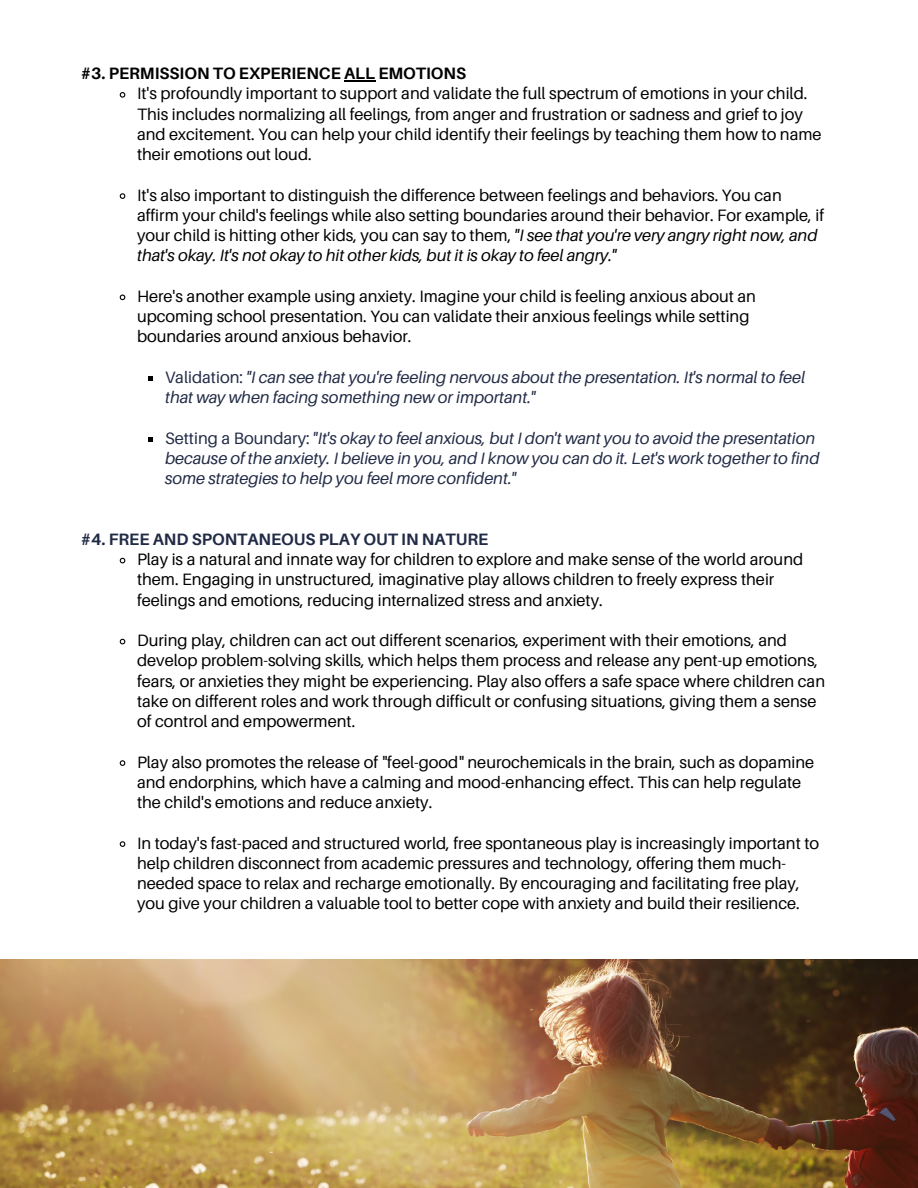
<style>
.page{position:relative;width:918px;height:1188px;background:#fff}
.page>*{position:absolute;margin:0;border:0;box-sizing:border-box;transform-origin:0 0}
.t1{font:16.5px/20.2px "Aileron";color:#000}
.t2{font:italic 16.5px/20.2px "Aileron";color:#222b46}
.t3{font:700 16.5px "Aileron";color:#000}
.t4{font:700 16.5px "Aileron";color:#222b46}
.s1{font-style:italic}
.s2{font-style:normal}
</style>
<div class="page">
<img style="left:0;top:960px;width:918px;height:228px">
<svg style="left:119px;top:92px;width:7px;height:6px"></svg>
<svg style="left:119px;top:193px;width:7px;height:6px"></svg>
<svg style="left:119px;top:294px;width:7px;height:7px"></svg>
<svg style="left:148px;top:376px;width:5px;height:5px"></svg>
<svg style="left:148px;top:437px;width:5px;height:4px"></svg>
<svg style="left:119px;top:557px;width:7px;height:7px"></svg>
<svg style="left:119px;top:638px;width:7px;height:7px"></svg>
<svg style="left:119px;top:760px;width:7px;height:6px"></svg>
<svg style="left:119px;top:841px;width:7px;height:6px"></svg>
<hr style="left:344px;top:80px;width:31px;height:1px;background:#000">
<p class="t3" style="left:81px;top:63px;width:387px">#3. PERMISSION TO EXPERIENCE ALL EMOTIONS</p>
<p class="t1" style="left:137px;top:83px;width:686px">It's profoundly important to support and validate the full spectrum of emotions in your child.<br>This includes normalizing all feelings, from anger and frustration or sadness and grief to joy and excitement. You can help your child identify their feelings by teaching them how to name their emotions out loud.</p>
<p class="t1" style="left:137px;top:184px;width:689px">It's also important to distinguish the difference between feelings and behaviors. You can affirm your child's feelings while also setting boundaries around their behavior. For example, if your child is hitting other kids, you can say to them, <span class="s1">"I see that you're very angry right now, and that's okay. It's not okay to hit other kids, but it is okay to feel angry."</span></p>
<p class="t1" style="left:137px;top:286px;width:621px">Here's another example using anxiety. Imagine your child is feeling anxious about an upcoming school presentation. You can validate their anxious feelings while setting boundaries around anxious behavior.</p>
<p class="t2" style="left:165px;top:367px;width:642px"><span class="s2">Validation:</span> "I can see that you're feeling nervous about the presentation. It's normal to feel that way when facing something new or important."</p>
<p class="t2" style="left:165px;top:427px;width:656px"><span class="s2">Setting a Boundary:</span> "It's okay to feel anxious, but I don't want you to avoid the presentation because of the anxiety. I believe in you, and I know you can do it. Let's work together to find some strategies to help you feel more confident."</p>
<p class="t4" style="left:81px;top:529px;width:409px">#4. FREE AND SPONTANEOUS PLAY OUT IN NATURE</p>
<p class="t1" style="left:137px;top:549px;width:668px">Play is a natural and innate way for children to explore and make sense of the world around them. Engaging in unstructured, imaginative play allows children to freely express their feelings and emotions, reducing internalized stress and anxiety.</p>
<p class="t1" style="left:137px;top:630px;width:690px">During play, children can act out different scenarios, experiment with their emotions, and develop problem-solving skills, which helps them process and release any pent-up emotions, fears, or anxieties they might be experiencing. Play also offers a safe space where children can take on different roles and work through difficult or confusing situations, giving them a sense of control and empowerment.</p>
<p class="t1" style="left:137px;top:751px;width:679px">Play also promotes the release of "feel-good" neurochemicals in the brain, such as dopamine and endorphins, which have a calming and mood-enhancing effect. This can help regulate the child's emotions and reduce anxiety.</p>
<p class="t1" style="left:137px;top:832px;width:684px">In today's fast-paced and structured world, free spontaneous play is increasingly important to help children disconnect from academic pressures and technology, offering them much&shy;needed space to relax and recharge emotionally. By encouraging and facilitating free play, you give your children a valuable tool to better cope with anxiety and build their resilience.</p>
</div>
